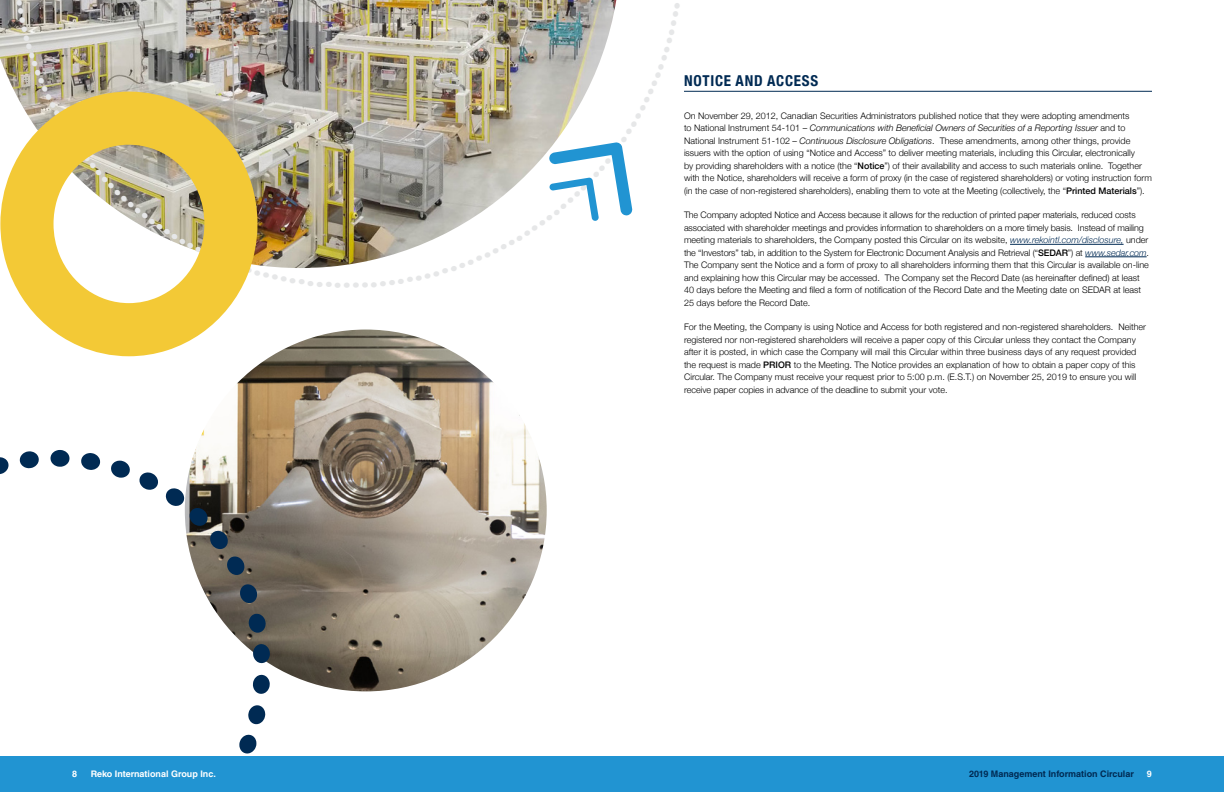
<style>
.page{position:relative;width:1224px;height:792px;background:#fff}
.page>*{position:absolute;margin:0;border:0;box-sizing:border-box;transform-origin:0 0}
.t1{font:700 condensed 15px "Helvetica Neue";letter-spacing:.05em;color:#002a53}
.t2{font:300 9px/12.5px "Helvetica Neue";color:#000}
.t3{font:700 9px "Helvetica LT Std";color:#002a53}
.t4{font:700 9px "Helvetica LT Std";color:#fff}
.s1{font-style:italic}
.s2{font-weight:500}
.s3{font-style:italic;color:#002a53}
</style>
<div class="page">
<div style="left:0;top:756px;width:1224px;height:36px;background:#2194d2"></div>
<hr style="left:684px;top:91px;width:468px;height:1px;background:#002a53">
<hr style="left:1010px;top:244px;width:114px;height:1px;background:#002a53">
<hr style="left:1085px;top:257px;width:62px;height:1px;background:#002a53">
<img style="left:185px;top:330px;width:362px;height:361px;border-radius:181px">
<img style="left:0;top:0;width:616px;height:92px">
<svg style="left:0;top:92px;width:245px;height:264px;fill:#f3c936"></svg>
<img style="left:16px;top:0;width:45px;height:117px">
<svg style="left:83px;top:155px;width:119px;height:98px"></svg>
<img style="left:245px;top:2px;width:388px;height:279px">
<svg style="left:252px;top:644px;width:18px;height:20px"></svg>
<svg style="left:247px;top:612px;width:20px;height:22px"></svg>
<svg style="left:184px;top:458px;width:76px;height:148px;background:#887f73"></svg>
<h1 class="t1" style="left:684px;top:69px;width:136px">NOTICE AND ACCESS</h1>
<p class="t2" style="left:684px;top:109px;width:469px">On November 29, 2012, Canadian Securities Administrators published notice that they were adopting amendments<br>to National Instrument 54-101 – <span class="s1">Communications with Beneficial Owners of Securities of a Reporting Issuer</span> and to National Instrument 51-102 – <span class="s1">Continuous Disclosure Obligations</span>. These amendments, among other things, provide issuers with the option of using “Notice and Access” to deliver meeting materials, including this Circular, electronically<br>by providing shareholders with a notice (the “<span class="s2">Notice</span>”) of their availability and access to such materials online. Together with the Notice, shareholders will receive a form of proxy (in the case of registered shareholders) or voting instruction form (in the case of non-registered shareholders), enabling them to vote at the Meeting (collectively, the “<span class="s2">Printed Materials</span>”).</p>
<p class="t2" style="left:684px;top:208px;width:467px">The Company adopted Notice and Access because it allows for the reduction of printed paper materials, reduced costs associated with shareholder meetings and provides information to shareholders on a more timely basis. Instead of mailing meeting materials to shareholders, the Company posted this Circular on its website, <span class="s3">www.rekointl.com/disclosure,</span> under the “Investors” tab, in addition to the System for Electronic Document Analysis and Retrieval (“<span class="s2">SEDAR</span>”) at <span class="s3">www.sedar.com</span>.<br>The Company sent the Notice and a form of proxy to all shareholders informing them that this Circular is available on-line and explaining how this Circular may be accessed. The Company set the Record Date (as hereinafter defined) at least 40 days before the Meeting and filed a form of notification of the Record Date and the Meeting date on SEDAR at least 25 days before the Record Date.</p>
<p class="t2" style="left:684px;top:320px;width:464px">For the Meeting, the Company is using Notice and Access for both registered and non-registered shareholders. Neither registered nor non-registered shareholders will receive a paper copy of this Circular unless they contact the Company after it is posted, in which case the Company will mail this Circular within three business days of any request provided the request is made <span class="s2">PRIOR</span> to the Meeting. The Notice provides an explanation of how to obtain a paper copy of this Circular. The Company must receive your request prior to 5:00 p.m. (E.S.T.) on November 25, 2019 to ensure you will receive paper copies in advance of the deadline to submit your vote.</p>
<p class="t4" style="left:72px;top:769px;width:7px">8</p>
<p class="t4" style="left:91px;top:769px;width:127px">Reko International Group Inc.</p>
<p class="t3" style="left:969px;top:769px;width:166px">2019 Management Information Circular</p>
<p class="t4" style="left:1147px;top:769px;width:7px">9</p>
</div>
